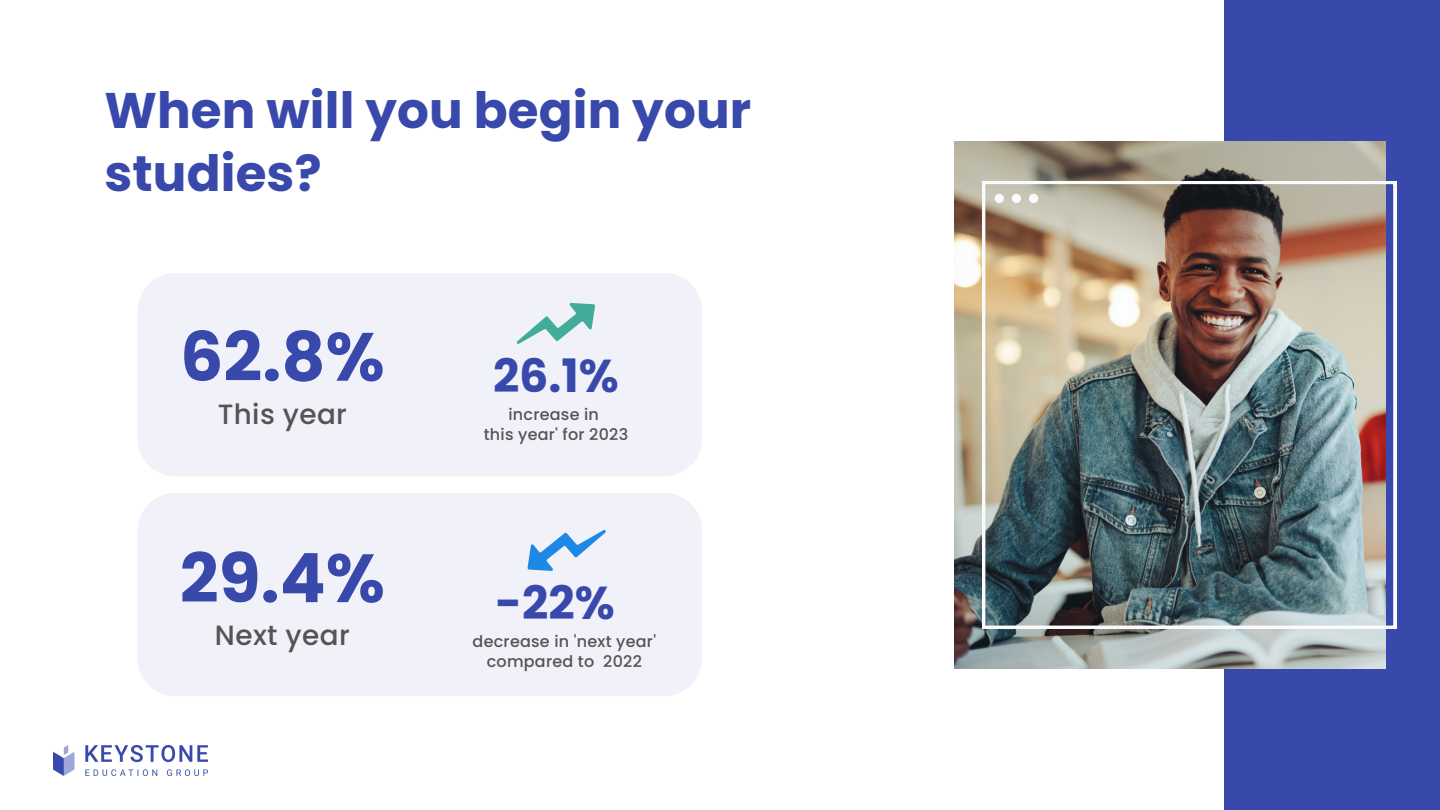
<style>
.page{position:relative;width:1440px;height:810px;background:#fff}
.page>*{position:absolute;margin:0;border:0;box-sizing:border-box;transform-origin:0 0}
.t1{font:700 68.1px "Poppins";color:#3949ab}
.t2{font:700 50px/63px "Poppins";letter-spacing:.005em;color:#3949ab}
.t3{font:700 46px "Poppins";color:#3949ab}
.t4{font:500 27.8px "Poppins";letter-spacing:.015em;color:#545454}
.t5{font:500 16px/19.5px "Poppins";letter-spacing:.015em;color:#545454;text-align:center}
</style>
<div class="page">
<div style="left:1224px;top:0;width:216px;height:810px;background:#3949ab"></div>
<img style="left:955px;top:141px;width:430px;height:528px">
<img style="left:982px;top:181px;width:414px;height:448px">
<div style="left:995px;top:194px;width:9px;height:9px;background:#fbfbfd;border-radius:50%"></div>
<div style="left:1012px;top:194px;width:9px;height:9px;background:#fbfbfd;border-radius:50%"></div>
<div style="left:1029px;top:194px;width:9px;height:9px;background:#fbfbfd;border-radius:50%"></div>
<div style="left:137px;top:273px;width:565px;height:203px;background:#f1f2f9;border-radius:38px"></div>
<svg style="left:517px;top:303px;width:78px;height:41px"></svg>
<div style="left:137px;top:493px;width:565px;height:203px;background:#f1f2f9;border-radius:38px"></div>
<svg style="left:528px;top:530px;width:78px;height:41px"></svg>
<img style="left:54px;top:745px;width:154px;height:31px">
<p class="t2" style="left:104px;top:79px;width:648px">When will you begin your studies?</p>
<p class="t1" style="left:180px;top:309px;width:206px">62.8%</p>
<p class="t4" style="left:218px;top:395px;width:131px">This year</p>
<p class="t1" style="left:180px;top:531px;width:207px">29.4%</p>
<p class="t3" style="left:493px;top:344px;width:127px">26.1%</p>
<p class="t5" style="left:509px;top:405px;width:92px">increase in</p>
<p class="t5" style="left:484px;top:424px;width:146px">this year' for 2023</p>
<p class="t3" style="left:496px;top:570px;width:121px">-22%</p>
<p class="t4" style="left:215px;top:616px;width:136px">Next year</p>
<p class="t5" style="left:473px;top:632px;width:185px">decrease in 'next year' compared to 2022</p>
</div>
